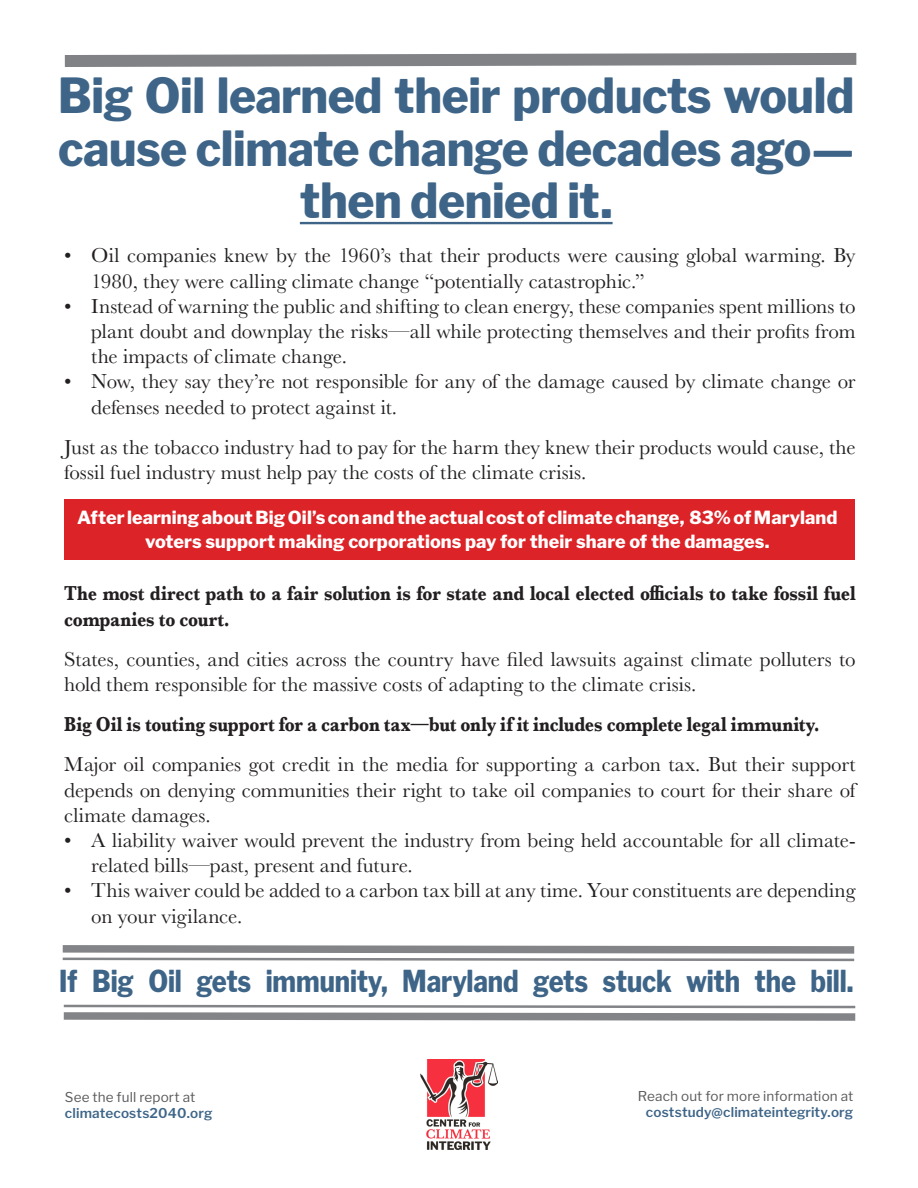
<style>
.page{position:relative;width:918px;height:1188px;background:#fff}
.page>*{position:absolute;margin:0;border:0;box-sizing:border-box;transform-origin:0 0}
.TEXT_BASKERVILLE_BOL{font:800 48px/52.5px "Libre Franklin";letter-spacing:-.01em;color:#3e6588;text-align:center;scale:.96 1}
.TEXT_BASKERVILLE_12{font:800 30px "Libre Franklin";letter-spacing:-.005em;color:#3e6588;scale:.85 1}
.TEXT_BASKERVILLE_12-2{font:21px/25.2px "Baskerville";color:#231f20}
.TEXT_BASKERVILLE_BOL-2{font:700 21px/25.2px "Baskerville";letter-spacing:-.01em;color:#231f20;scale:.85 1}
.BOX{font:800 18px/24px "Libre Franklin";letter-spacing:.005em;color:#fff;text-align:center}
.t1{font:600 13.5px "Libre Franklin";letter-spacing:.01em;color:#3e6588}
.t2{font:13.5px "Libre Franklin";letter-spacing:.01em;color:#5a5a5d}
</style>
<div class="page">
<img style="left:421px;top:1060px;width:76px;height:90px">
<div style="left:64px;top:500px;width:791px;height:60px;background:#dc2327"></div>
<hr style="left:300px;top:222px;width:313px;height:2px;background:#3e6588">
<svg style="left:62px;top:945px;width:793px;height:17px"></svg>
<svg style="left:63px;top:1004px;width:793px;height:17px"></svg>
<svg style="left:64px;top:52px;width:793px;height:15px"></svg>
<p class="TEXT_BASKERVILLE_BOL" style="left:58px;top:70px;width:831px">Big Oil learned their products would cause climate change decades ago— then denied it.</p>
<p class="TEXT_BASKERVILLE_12-2" style="left:91px;top:243px;width:766px;text-indent:-27px">• Oil companies knew by the 1960’s that their products were causing global warming. By<br>1980, they were calling climate change “potentially catastrophic.”</p>
<p class="TEXT_BASKERVILLE_12-2" style="left:91px;top:294px;width:766px;text-align:justify;text-indent:-27px">• Instead of warning the public and shifting to clean energy, these companies spent millions to plant doubt and downplay the risks—all while protecting themselves and their profits from the impacts of climate change.</p>
<p class="TEXT_BASKERVILLE_12-2" style="left:91px;top:369px;width:766px;text-indent:-27px">• Now, they say they’re not responsible for any of the damage caused by climate change or defenses needed to protect against it.</p>
<p class="TEXT_BASKERVILLE_12-2" style="left:64px;top:435px;width:793px">Just as the tobacco industry had to pay for the harm they knew their products would cause, the fossil fuel industry must help pay the costs of the climate crisis.</p>
<p class="BOX" style="left:77px;top:505px;width:762px">After learning about Big Oil’s con and the actual cost of climate change, 83% of Maryland voters support making corporations pay for their share of the damages.</p>
<p class="TEXT_BASKERVILLE_BOL-2" style="left:64px;top:581px;width:932px">The most direct path to a fair solution is for state and local elected officials to take fossil fuel companies to court.</p>
<p class="TEXT_BASKERVILLE_12-2" style="left:64px;top:647px;width:793px">States, counties, and cities across the country have filed lawsuits against climate polluters to hold them responsible for the massive costs of adapting to the climate crisis.</p>
<p class="TEXT_BASKERVILLE_BOL-2" style="left:64px;top:712px;width:890px">Big Oil is touting support for a carbon tax—but only if it includes complete legal immunity.</p>
<p class="TEXT_BASKERVILLE_12-2" style="left:64px;top:752px;width:793px;text-align:justify">Major oil companies got credit in the media for supporting a carbon tax. But their support depends on denying communities their right to take oil companies to court for their share of climate damages.</p>
<p class="TEXT_BASKERVILLE_12-2" style="left:91px;top:828px;width:766px;text-indent:-27px">• A liability waiver would prevent the industry from being held accountable for all climate&shy;related bills—past, present and future.</p>
<p class="TEXT_BASKERVILLE_12-2" style="left:91px;top:878px;width:766px;text-indent:-27px">• This waiver could be added to a carbon tax bill at any time. Your constituents are depending on your vigilance.</p>
<p class="TEXT_BASKERVILLE_12" style="left:59px;top:963px;width:936px">If Big Oil gets immunity, Maryland gets stuck with the bill.</p>
<p class="t2" style="left:65px;top:1089px;width:132px">See the full report at</p>
<p class="t1" style="left:65px;top:1105px;width:149px">climatecosts2040.org</p>
<p class="t2" style="left:638px;top:1088px;width:217px">Reach out for more information at</p>
<p class="t1" style="left:646px;top:1104px;width:209px">coststudy@climateintegrity.org</p>
</div>
